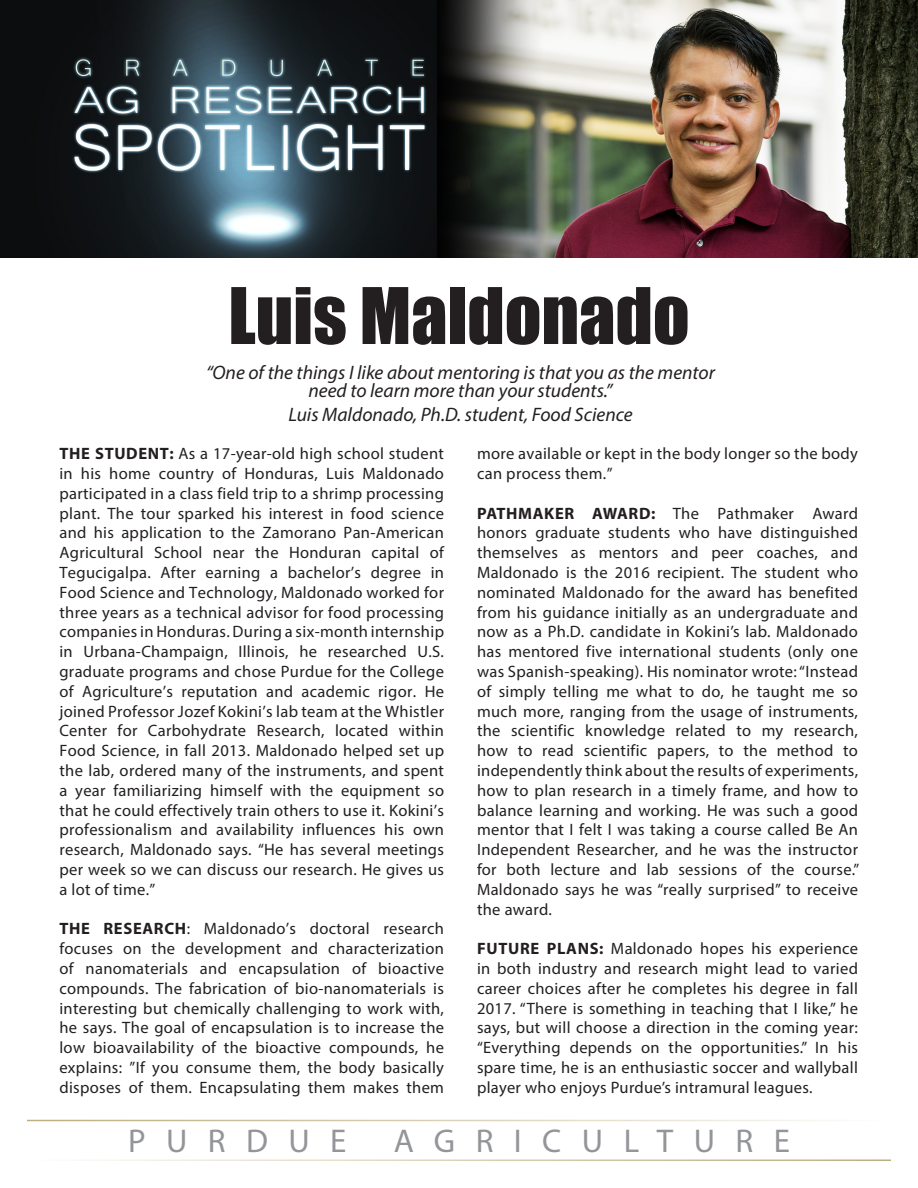
<style>
.page{position:relative;width:918px;height:1188px;background:#fff}
.page>*{position:absolute;margin:0;border:0;box-sizing:border-box;transform-origin:0 0}
.t1{font:72px "Impact";color:#231f20}
.t2{font:33px "Myriad Pro";letter-spacing:.62em;color:#939598}
.t3{font:italic 19.5px/18px "Myriad Pro";color:#231f20;text-align:center}
.t4{font:16.5px/19.8px "Myriad Pro";letter-spacing:.02em;color:#231f20;text-align:justify}
.s1{font-weight:700}
</style>
<div class="page">
<img style="left:0;top:0;width:918px;height:257px">
<h1 class="t1" style="left:228px;top:260px;width:463px">Luis Maldonado</h1>
<p class="t3" style="left:206px;top:363px;width:510px">“One of the things I like about mentoring is that you as the mentor need to learn more than your students.”</p>
<p class="t3" style="left:288px;top:405px;width:346px">Luis Maldonado, Ph.D. student, Food Science</p>
<p class="t4" style="left:59px;top:443px;width:386px"><span class="s1">THE STUDENT:</span> As a 17-year-old high school student in his home country of Honduras, Luis Maldonado participated in a class field trip to a shrimp processing plant. The tour sparked his interest in food science and his application to the Zamorano Pan-American Agricultural School near the Honduran capital of Tegucigalpa. After earning a bachelor’s degree in Food Science and Technology, Maldonado worked for three years as a technical advisor for food processing companies in Honduras. During a six-month internship in Urbana-Champaign, Illinois, he researched U.S. graduate programs and chose Purdue for the College of Agriculture’s reputation and academic rigor. He joined Professor Jozef Kokini’s lab team at the Whistler Center for Carbohydrate Research, located within Food Science, in fall 2013. Maldonado helped set up the lab, ordered many of the instruments, and spent a year familiarizing himself with the equipment so that he could effectively train others to use it. Kokini’s professionalism and availability influences his own research, Maldonado says. “He has several meetings per week so we can discuss our research. He gives us a lot of time.”</p>
<p class="t4" style="left:59px;top:919px;width:386px"><span class="s1">THE RESEARCH</span>: Maldonado’s doctoral research focuses on the development and characterization of nanomaterials and encapsulation of bioactive compounds. The fabrication of bio-nanomaterials is interesting but chemically challenging to work with, he says. The goal of encapsulation is to increase the low bioavailability of the bioactive compounds, he explains: ”If you consume them, the body basically disposes of them. Encapsulating them makes them</p>
<p class="t4" style="left:477px;top:443px;width:383px">more available or kept in the body longer so the body can process them.”</p>
<p class="t4" style="left:477px;top:503px;width:384px"><span class="s1">PATHMAKER AWARD:</span> The Pathmaker Award honors graduate students who have distinguished themselves as mentors and peer coaches, and Maldonado is the 2016 recipient. The student who nominated Maldonado for the award has benefited from his guidance initially as an undergraduate and now as a Ph.D. candidate in Kokini’s lab. Maldonado has mentored five international students (only one was Spanish-speaking). His nominator wrote: “Instead of simply telling me what to do, he taught me so much more, ranging from the usage of instruments, the scientific knowledge related to my research, how to read scientific papers, to the method to independently think about the results of experiments, how to plan research in a timely frame, and how to balance learning and working. He was such a good mentor that I felt I was taking a course called Be An Independent Researcher, and he was the instructor for both lecture and lab sessions of the course.” Maldonado says he was “really surprised” to receive the award.</p>
<p class="t4" style="left:477px;top:938px;width:383px"><span class="s1">FUTURE PLANS:</span> Maldonado hopes his experience in both industry and research might lead to varied career choices after he completes his degree in fall 2017. “There is something in teaching that I like,” he says, but will choose a direction in the coming year: “Everything depends on the opportunities.” In his spare time, he is an enthusiastic soccer and wallyball player who enjoys Purdue’s intramural leagues.</p>
<h2 class="t2" style="left:128px;top:1121px;width:220px">PURDUE</h2>
<h2 class="t2" style="left:394px;top:1121px;width:398px">AGRICULTURE</h2>
</div>
